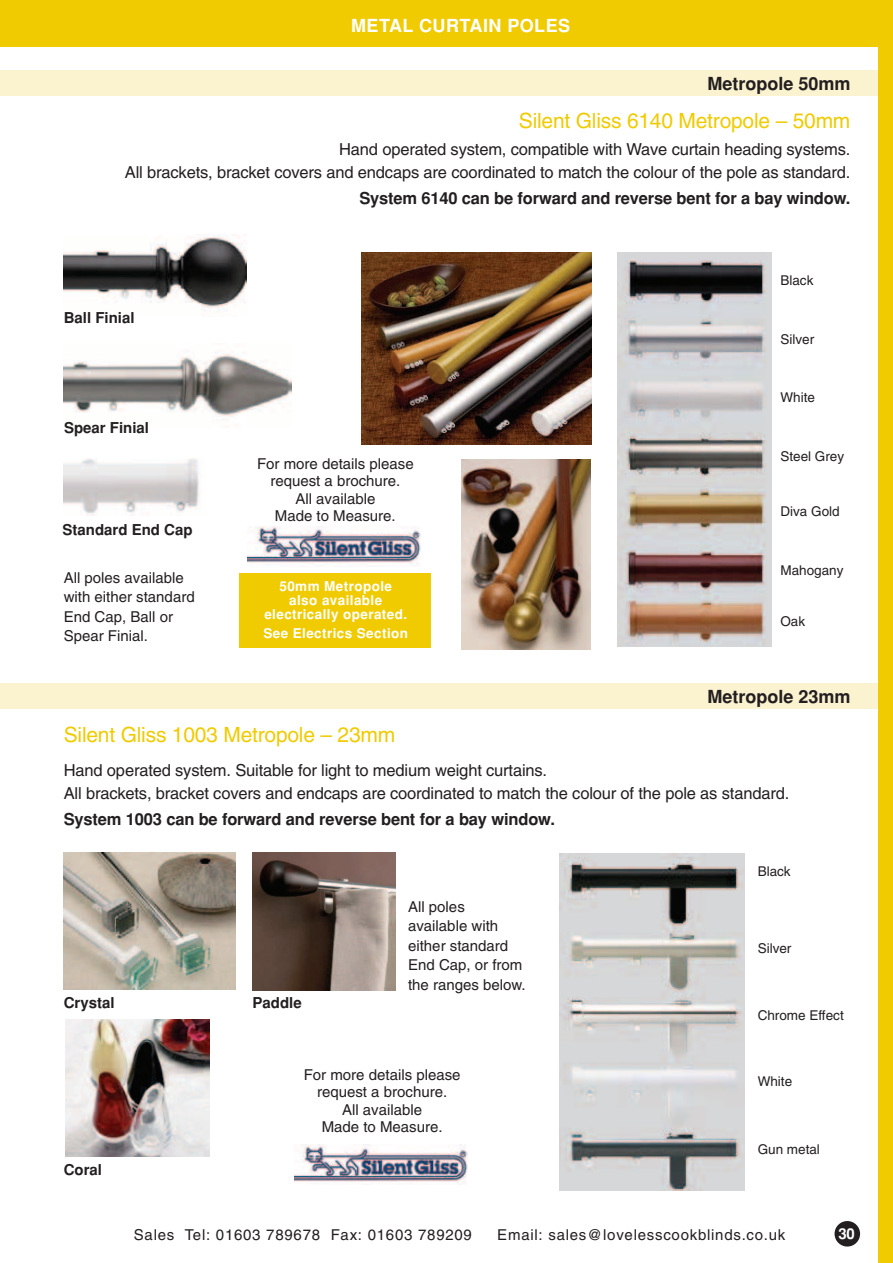
<style>
.page{position:relative;width:893px;height:1263px;background:#fff}
.page>*{position:absolute;margin:0;border:0;box-sizing:border-box;transform-origin:0 0}
.t1{font:21px "Helvetica";letter-spacing:-.01em;color:#f0cb02}
.t2{font:700 18px "Helvetica";color:#231f20}
.t3{font:700 18px "Helvetica";letter-spacing:.025em;color:#fff}
.t4{font:16.5px/22.5px "Helvetica";letter-spacing:-.01em;color:#231f20;text-align:right}
.t5{font:700 16.5px "Helvetica";letter-spacing:-.01em;color:#231f20}
.t6{font:15px/19.5px "Helvetica";color:#231f20;text-align:center}
.t7{font:15px "Helvetica";letter-spacing:.05em;color:#231f20}
.t8{font:700 15px "Helvetica";color:#231f20}
.t9{font:700 15px "Helvetica";color:#fff}
.t10{font:13.5px "Helvetica";color:#231f20}
.t11{font:700 13.5px/14.2px "Helvetica";letter-spacing:.03em;color:#fff;text-align:center}
</style>
<div class="page">
<div style="left:0;top:70px;width:893px;height:26px;background:#fbf3d0"></div>
<div style="left:0;top:683px;width:893px;height:25px;background:#fbf3d0"></div>
<div style="left:0;top:0;width:893px;height:47px;background:#f0cb02"></div>
<div style="left:834px;top:1221px;width:26px;height:25px;background:#231f20;border-radius:50%"></div>
<div style="left:878px;top:0;width:15px;height:1263px;background:#f0cb02"></div>
<img style="left:248px;top:526px;width:173px;height:40px">
<img style="left:362px;top:252px;width:229px;height:192px">
<img style="left:461px;top:459px;width:129px;height:190px">
<img style="left:64px;top:852px;width:171px;height:138px">
<img style="left:252px;top:853px;width:143px;height:138px">
<img style="left:66px;top:1019px;width:143px;height:138px">
<img style="left:617px;top:252px;width:154px;height:394px">
<img style="left:64px;top:234px;width:182px;height:78px">
<img style="left:64px;top:352px;width:228px;height:68px">
<img style="left:64px;top:458px;width:136px;height:58px">
<div style="left:239px;top:573px;width:192px;height:75px;background:#f0cb02"></div>
<img style="left:559px;top:854px;width:186px;height:336px">
<img style="left:295px;top:1145px;width:173px;height:40px">
<p class="t3" style="left:351px;top:15px;width:221px">METAL CURTAIN POLES</p>
<p class="t2" style="left:707px;top:73px;width:145px">Metropole 50mm</p>
<p class="t1" style="left:519px;top:109px;width:333px">Silent Gliss 6140 Metropole – 50mm</p>
<p class="t4" style="left:125px;top:138px;width:727px">Hand operated system, compatible with Wave curtain heading systems.<br>All brackets, bracket covers and endcaps are coordinated to match the colour of the pole as standard.</p>
<p class="t5" style="left:359px;top:189px;width:493px">System 6140 can be forward and reverse bent for a bay window.</p>
<p class="t8" style="left:64px;top:308px;width:72px">Ball Finial</p>
<p class="t8" style="left:64px;top:419px;width:87px">Spear Finial</p>
<p class="t8" style="left:63px;top:521px;width:132px">Standard End Cap</p>
<p class="t6" style="left:64px;top:568px;width:132px;text-align:left">All poles available with either standard<br>End Cap, Ball or<br>Spear Finial.</p>
<p class="t6" style="left:257px;top:456px;width:158px;line-height:16.5px">For more details please request a brochure.</p>
<p class="t6" style="left:275px;top:491px;width:122px;line-height:16.5px">All available<br>Made to Measure.</p>
<p class="t11" style="left:264px;top:579px;width:144px">50mm Metropole also available electrically operated.</p>
<p class="t11" style="left:263px;top:626px;width:146px">See Electrics Section</p>
<p class="t10" style="left:780px;top:273px;width:35px">Black</p>
<p class="t10" style="left:780px;top:331px;width:35px">Silver</p>
<p class="t10" style="left:780px;top:390px;width:36px">White</p>
<p class="t10" style="left:780px;top:448px;width:65px">Steel Grey</p>
<p class="t10" style="left:780px;top:504px;width:61px">Diva Gold</p>
<p class="t10" style="left:780px;top:562px;width:65px">Mahogany</p>
<p class="t10" style="left:780px;top:613px;width:26px">Oak</p>
<p class="t2" style="left:707px;top:686px;width:145px">Metropole 23mm</p>
<p class="t1" style="left:64px;top:722px;width:333px">Silent Gliss 1003 Metropole – 23mm</p>
<p class="t4" style="left:64px;top:759px;width:727px;text-align:left">Hand operated system. Suitable for light to medium weight curtains.<br>All brackets, bracket covers and endcaps are coordinated to match the colour of the pole as standard.</p>
<p class="t5" style="left:64px;top:810px;width:493px">System 1003 can be forward and reverse bent for a bay window.</p>
<p class="t8" style="left:64px;top:993px;width:52px">Crystal</p>
<p class="t8" style="left:253px;top:993px;width:51px">Paddle</p>
<p class="t6" style="left:408px;top:896px;width:119px;text-align:left">All poles available with either standard<br>End Cap, or from the ranges below.</p>
<p class="t8" style="left:64px;top:1161px;width:40px">Coral</p>
<p class="t6" style="left:304px;top:1066px;width:158px;line-height:16.5px">For more details please request a brochure.</p>
<p class="t6" style="left:322px;top:1102px;width:122px;line-height:16.5px">All available<br>Made to Measure.</p>
<p class="t10" style="left:758px;top:864px;width:35px">Black</p>
<p class="t10" style="left:758px;top:940px;width:35px">Silver</p>
<p class="t10" style="left:758px;top:1008px;width:88px">Chrome Effect</p>
<p class="t10" style="left:758px;top:1074px;width:36px">White</p>
<p class="t10" style="left:758px;top:1141px;width:64px">Gun metal</p>
<p class="t7" style="left:134px;top:1225px;width:340px">Sales Tel: 01603 789678 Fax: 01603 789209</p>
<p class="t7" style="left:497px;top:1225px;width:290px">Email: sales@lovelesscookblinds.co.uk</p>
<p class="t9" style="left:839px;top:1225px;width:18px">30</p>
</div>
